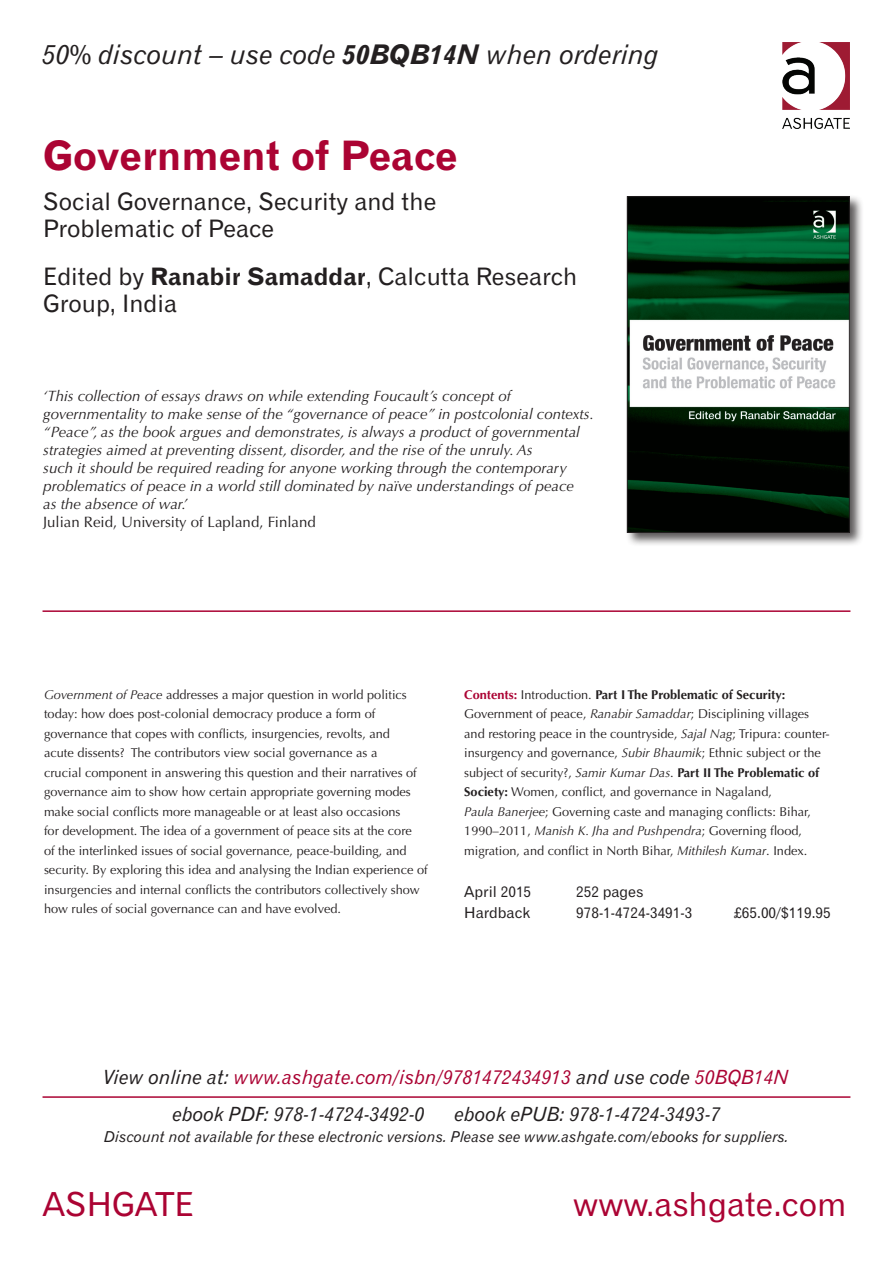
<style>
.page{position:relative;width:893px;height:1263px;background:#fff}
.page>*{position:absolute;margin:0;border:0;box-sizing:border-box;transform-origin:0 0}
.Edition{font:40.5px "Gothic 720 BT Bold B";color:#ab0333}
.Biblio2{font:33px "Gothic 720 BT Roman B";color:#ab0333}
.t1{font:27px "Gothic 720 BT Italic B";color:#231f20}
.Author{font:24px/27px "Gothic 720 BT Roman B";color:#231f20}
.Subtitle{font:24px "Gothic 720 BT Roman B";color:#231f20}
.t2{font:19.5px "Gothic 720 BT Italic B";color:#ab0333}
.t3{font:19.5px "Gothic 720 BT Italic B";color:#231f20}
.ReviewEndorse{font:italic 15px/18px "Optima";color:#231f20}
.t4{font:15px "Gothic 720 BT Italic B";color:#231f20}
.Biblio3{font:15px "Gothic 720 BT Roman B";color:#231f20}
.Reviewer{font:15px "Optima";color:#231f20}
.Biblio1{font:15px "Gothic 720 BT Roman B";color:#231f20}
.BodyText{font:12.75px/19.5px "Optima";color:#231f20}
.Contents{font:12.75px/19.5px "Optima";color:#231f20}
.s1{font-family:"Gothic 720 BT Bold Italic B"}
.s2{font-family:"Gothic 720 BT Bold B"}
.s3{font-style:italic}
.s4{font-weight:700;color:#ab0333}
.s5{font-weight:700}
.s6{color:#231f20}
</style>
<div class="page">
<div style="left:625px;top:194px;width:239px;height:353px;background:#231f20;opacity:.75"></div>
<img style="left:629px;top:198px;width:219px;height:333px">
<div style="left:627px;top:196px;width:223px;height:337px;border:1px solid #231f20"></div>
<hr style="left:43px;top:610px;width:807px;height:2px;background:#ab0333">
<hr style="left:43px;top:1096px;width:807px;height:2px;background:#ab0333">
<img style="left:782px;top:43px;width:68px;height:85px">
<p class="t1" style="left:43px;top:38px;width:618px">50% discount – use code <span class="s1">50BQB14N</span> when ordering</p>
<p class="Edition" style="left:43px;top:131px;width:416px">Government of Peace</p>
<p class="Subtitle" style="left:43px;top:186px;width:395px">Social Governance, Security and the</p>
<p class="Subtitle" style="left:43px;top:213px;width:232px">Problematic of Peace</p>
<p class="Author" style="left:43px;top:263px;width:536px">Edited by <span class="s2">Ranabir Samaddar</span>, Calcutta Research<br>Group, India</p>
<p class="ReviewEndorse" style="left:43px;top:387px;width:552px">‘This collection of essays draws on while extending Foucault’s concept of governmentality to make sense of the “governance of peace” in postcolonial contexts. “Peace”, as the book argues and demonstrates, is always a product of governmental strategies aimed at preventing dissent, disorder, and the rise of the unruly. As<br>such it should be required reading for anyone working through the contemporary problematics of peace in a world still dominated by naïve understandings of peace</p>
<p class="ReviewEndorse" style="left:43px;top:495px;width:146px">as the absence of war.’</p>
<p class="Reviewer" style="left:43px;top:513px;width:274px">Julian Reid, University of Lapland, Finland</p>
<p class="BodyText" style="left:44px;top:685px;width:385px"><span class="s3">Government of Peace</span> addresses a major question in world politics today: how does post-colonial democracy produce a form of governance that copes with conflicts, insurgencies, revolts, and<br>acute dissents? The contributors view social governance as a<br>crucial component in answering this question and their narratives of governance aim to show how certain appropriate governing modes make social conflicts more manageable or at least also occasions<br>for development. The idea of a government of peace sits at the core<br>of the interlinked issues of social governance, peace-building, and security. By exploring this idea and analysing the Indian experience of insurgencies and internal conflicts the contributors collectively show how rules of social governance can and have evolved.</p>
<p class="Contents" style="left:464px;top:685px;width:367px"><span class="s4">Contents:</span> Introduction. <span class="s5">Part I The Problematic of Security:<br></span>Government of peace, <span class="s3">Ranabir Samaddar</span>; Disciplining villages and restoring peace in the countryside, <span class="s3">Sajal Nag</span>; Tripura: counter&shy;insurgency and governance, <span class="s3">Subir Bhaumik</span>; Ethnic subject or the subject of security?, <span class="s3">Samir Kumar Das</span>. <span class="s5">Part II The Problematic of Society:</span> Women, conflict, and governance in Nagaland,</p>
<p class="Contents" style="left:464px;top:802px;width:348px"><span class="s3">Paula Banerjee</span>; Governing caste and managing conflicts: Bihar,</p>
<p class="Contents" style="left:464px;top:821px;width:345px">1990–2011, <span class="s3">Manish K. Jha and Pushpendra</span>; Governing flood, migration, and conflict in North Bihar, <span class="s3">Mithilesh Kumar</span>. Index.</p>
<p class="Biblio1" style="left:464px;top:882px;width:69px">April 2015</p>
<p class="Biblio1" style="left:576px;top:882px;width:69px">252 pages</p>
<p class="Biblio3" style="left:464px;top:903px;width:68px">Hardback</p>
<p class="Biblio3" style="left:576px;top:903px;width:118px">978-1-4724-3491-3</p>
<p class="Biblio3" style="left:734px;top:903px;width:98px">£65.00/$119.95</p>
<p class="t2" style="left:104px;top:1065px;width:687px"><span class="s6">View online at:</span> www.ashgate.com/isbn/9781472434913 <span class="s6">and use code</span> 50BQB14N</p>
<p class="t3" style="left:172px;top:1102px;width:254px">ebook PDF: 978-1-4724-3492-0</p>
<p class="t3" style="left:454px;top:1102px;width:268px">ebook ePUB: 978-1-4724-3493-7</p>
<p class="t4" style="left:104px;top:1128px;width:686px">Discount not available for these electronic versions. Please see www.ashgate.com/ebooks for suppliers.</p>
<p class="Biblio2" style="left:43px;top:1184px;width:153px">ASHGATE</p>
<p class="Biblio2" style="left:573px;top:1184px;width:275px">www.ashgate.com</p>
</div>
